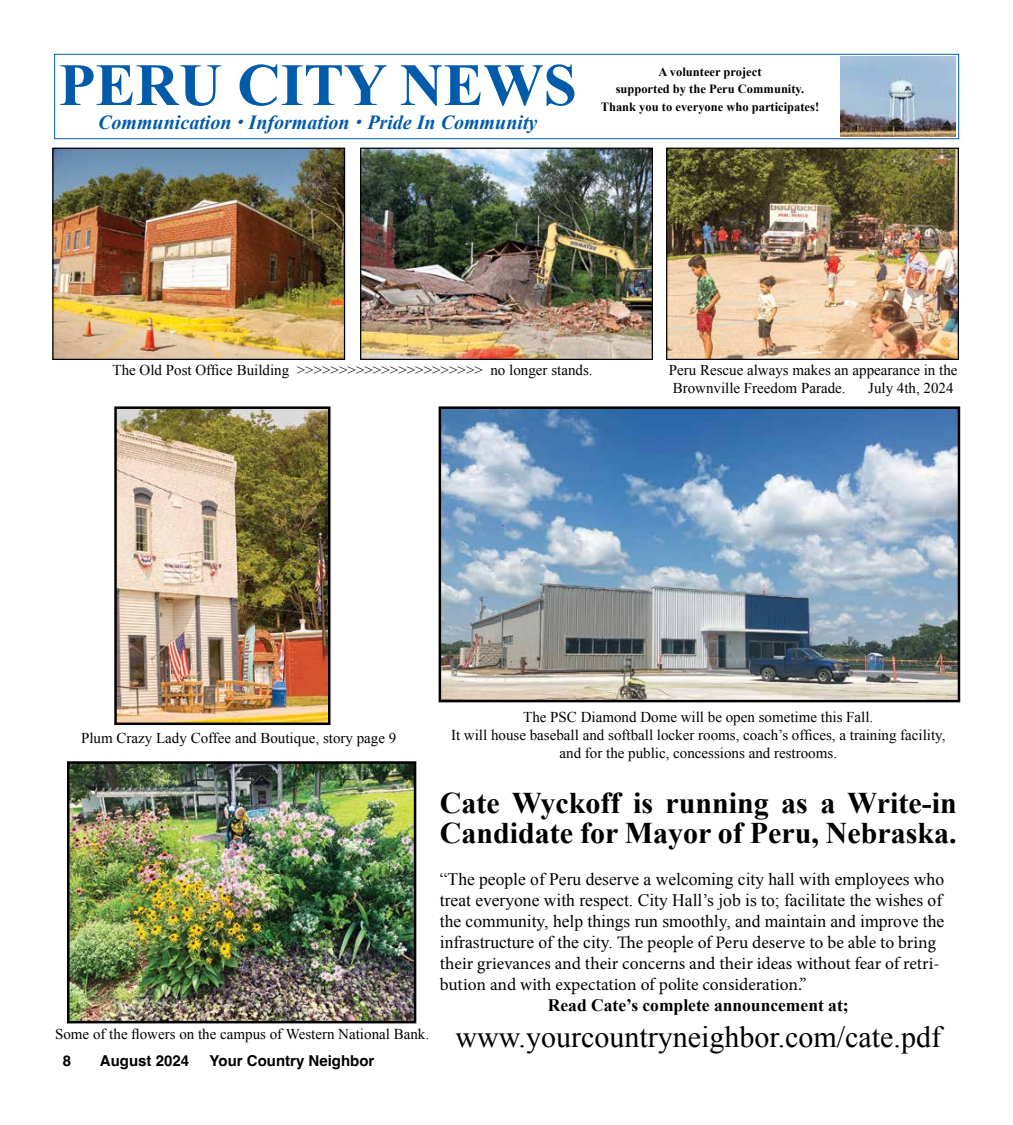
<style>
.page{position:relative;width:1013px;height:1125px;background:#fff}
.page>*{position:absolute;margin:0;border:0;box-sizing:border-box;transform-origin:0 0}
.t1{font:700 60px "Times New Roman";color:#005baa}
.t2{font:700 30px/30px "Times New Roman";color:#000}
.t3{font:30px "Times New Roman";color:#000}
.t4{font:italic 700 20px "Times New Roman";color:#005baa}
.t5{font:17.5px/21px "Times New Roman";color:#000}
.t6{font:17.5px/21px "Minion Pro";color:#000}
.t7{font:700 17.5px "Times New Roman";color:#000}
.t8{font:15px/18px "Times New Roman";color:#000}
.t9{font:700 15px "Helvetica";color:#000}
.t10{font:700 12.5px/17.5px "Times New Roman";color:#000;text-align:center}
.s1{font-family:"Helvetica"}
.s2{font-family:"Times New Roman"}
</style>
<div class="page">
<div style="left:54px;top:54px;width:904px;height:85px;border:1px solid #005baa"></div>
<img style="left:840px;top:56px;width:115px;height:80px">
<img style="left:54px;top:150px;width:289px;height:208px">
<div style="left:52px;top:148px;width:293px;height:212px;border:1px solid #000"></div>
<img style="left:362px;top:150px;width:289px;height:208px">
<div style="left:360px;top:148px;width:293px;height:212px;border:1px solid #000"></div>
<img style="left:668px;top:150px;width:288px;height:208px">
<div style="left:666px;top:148px;width:292px;height:212px;border:1px solid #000"></div>
<img style="left:117px;top:409px;width:210px;height:313px">
<div style="left:114px;top:406px;width:216px;height:319px;border:2px solid #000"></div>
<img style="left:441px;top:409px;width:516px;height:290px">
<div style="left:438px;top:406px;width:522px;height:296px;border:2px solid #000"></div>
<img style="left:70px;top:764px;width:343px;height:256px">
<div style="left:67px;top:761px;width:349px;height:262px;border:2px solid #000"></div>
<h1 class="t1" style="left:59px;top:43px;width:519px">PERU CITY NEWS</h1>
<h3 class="t4" style="left:98px;top:108px;width:441px">Communication <span class="s1">•</span> Information <span class="s1">•</span> Pride In Community</h3>
<p class="t10" style="left:600px;top:63px;width:220px">A volunteer project<br>supported by the Peru Community.<br>Thank you to everyone who participates!</p>
<p class="t8" style="left:112px;top:361px;width:481px">The Old Post Office Building &gt;&gt;&gt;&gt;&gt;&gt;&gt;&gt;&gt;&gt;&gt;&gt;&gt;&gt;&gt;&gt;&gt;&gt;&gt;&gt;&gt;&gt; no longer stands.</p>
<p class="t8" style="left:668px;top:361px;width:290px">Peru Rescue always makes an appearance in the<br>Brownville Freedom Parade.</p>
<p class="t8" style="left:868px;top:379px;width:87px">July 4th, 2024</p>
<p class="t8" style="left:81px;top:728px;width:317px">Plum Crazy Lady Coffee and Boutique, story page 9</p>
<p class="t8" style="left:451px;top:708px;width:496px;text-align:center">The PSC Diamond Dome will be open sometime this Fall.<br>It will house baseball and softball locker rooms, coach’s offices, a training facility, and for the public, concessions and restrooms.</p>
<p class="t8" style="left:55px;top:1025px;width:375px">Some of the flowers on the campus of Western National Bank.</p>
<p class="t9" style="left:63px;top:1052px;width:10px">8</p>
<p class="t9" style="left:100px;top:1052px;width:91px">August 2024</p>
<p class="t9" style="left:210px;top:1052px;width:166px">Your Country Neighbor</p>
<h2 class="t2" style="left:440px;top:787px;width:518px">Cate Wyckoff is running as a Write-in<br>Candidate for Mayor of Peru, Nebraska.</h2>
<p class="t5" style="left:440px;top:869px;width:506px">“The people of Peru deserve a welcoming city hall with employees who treat everyone with respect. City Hall’s job is to; facilitate the wishes of the community, help things run smoothly, and maintain and improve the</p>
<p class="t6" style="left:440px;top:932px;width:501px"><span class="s2">infrastructure of the city.</span> The people of Peru deserve to be able to bring their grievances and their concerns and their ideas without fear of retri&shy;bution and with expectation of polite consideration.”</p>
<p class="t7" style="left:548px;top:993px;width:302px">Read Cate’s complete announcement at;</p>
<h2 class="t3" style="left:455px;top:1017px;width:487px">www.yourcountryneighbor.com/cate.pdf</h2>
</div>
